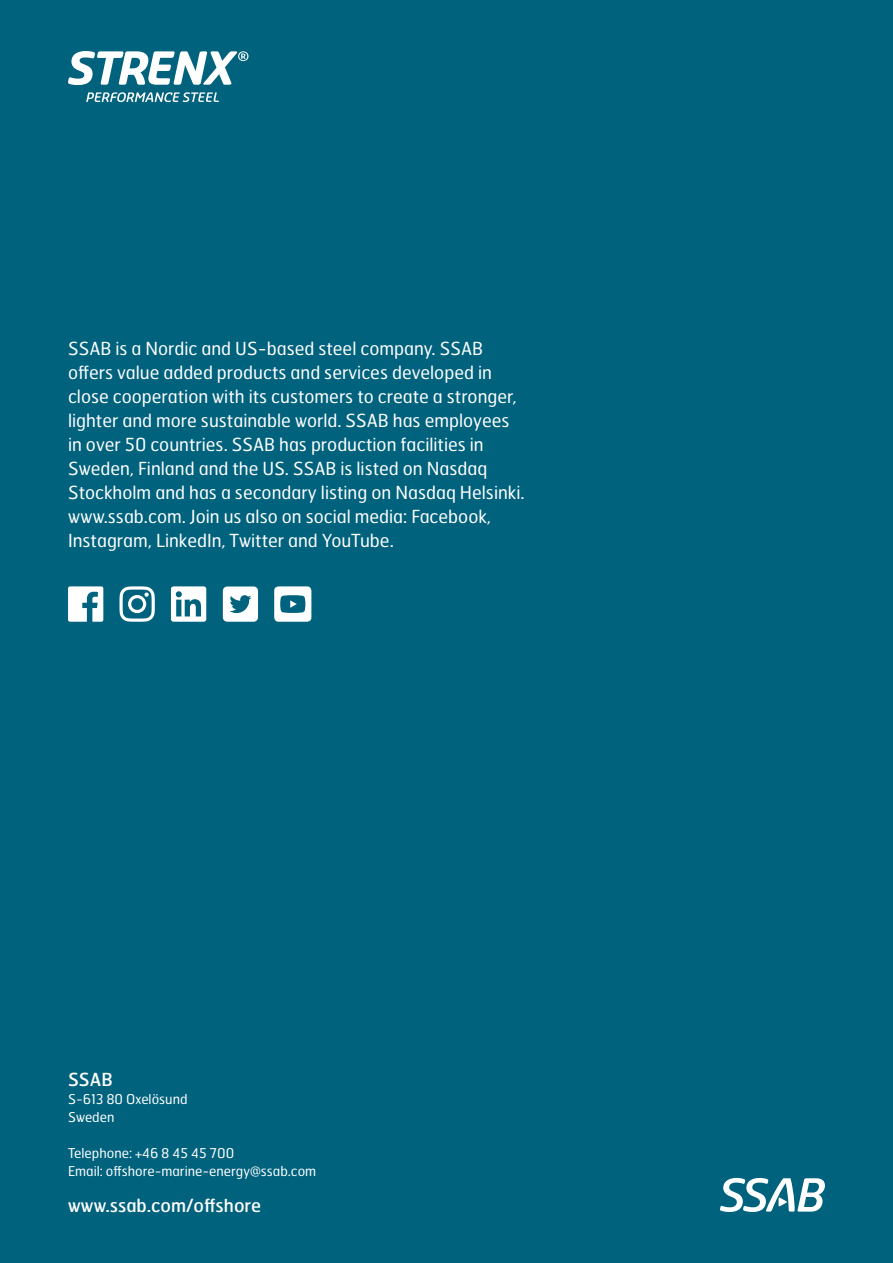
<style>
.page{position:relative;width:893px;height:1263px;background:#00627d}
.page>*{position:absolute;margin:0;border:0;box-sizing:border-box;transform-origin:0 0}
.t1{font:18px/24px "Hermes FB";color:#fff}
.t2{font:18px "Hermes FB";color:#fff}
.t3{font:13.5px/18px "Hermes FB";color:#fff}
</style>
<div class="page">
<svg style="left:720px;top:1178px;width:105px;height:34px"></svg>
<svg style="left:68px;top:51px;width:180px;height:34px"></svg>
<svg style="left:86px;top:92px;width:133px;height:10px"></svg>
<svg style="left:68px;top:586px;width:35px;height:36px"></svg>
<svg style="left:119px;top:586px;width:36px;height:36px"></svg>
<svg style="left:223px;top:586px;width:35px;height:36px"></svg>
<svg style="left:171px;top:586px;width:35px;height:36px"></svg>
<div style="left:274px;top:586px;width:37px;height:36px;background:#fff;border-radius:4px"></div>
<svg style="left:280px;top:595px;width:25px;height:18px"></svg>
<p class="t1" style="left:68px;top:336px;width:458px">SSAB is a Nordic and US-based steel company. SSAB offers value added products and services developed in close cooperation with its customers to create a stronger, lighter and more sustainable world. SSAB has employees in over 50 countries. SSAB has production facilities in Sweden, Finland and the US. SSAB is listed on Nasdaq Stockholm and has a secondary listing on Nasdaq Helsinki. www.ssab.com. Join us also on social media: Facebook, Instagram, LinkedIn, Twitter and YouTube.</p>
<p class="t2" style="left:68px;top:1068px;width:46px">SSAB</p>
<p class="t3" style="left:68px;top:1090px;width:121px">S-613 80 Oxelösund<br>Sweden</p>
<p class="t3" style="left:68px;top:1144px;width:250px">Telephone: +46 8 45 45 700<br>Email: offshore-marine-energy@ssab.com</p>
<p class="t2" style="left:68px;top:1194px;width:195px">www.ssab.com/offshore</p>
</div>
